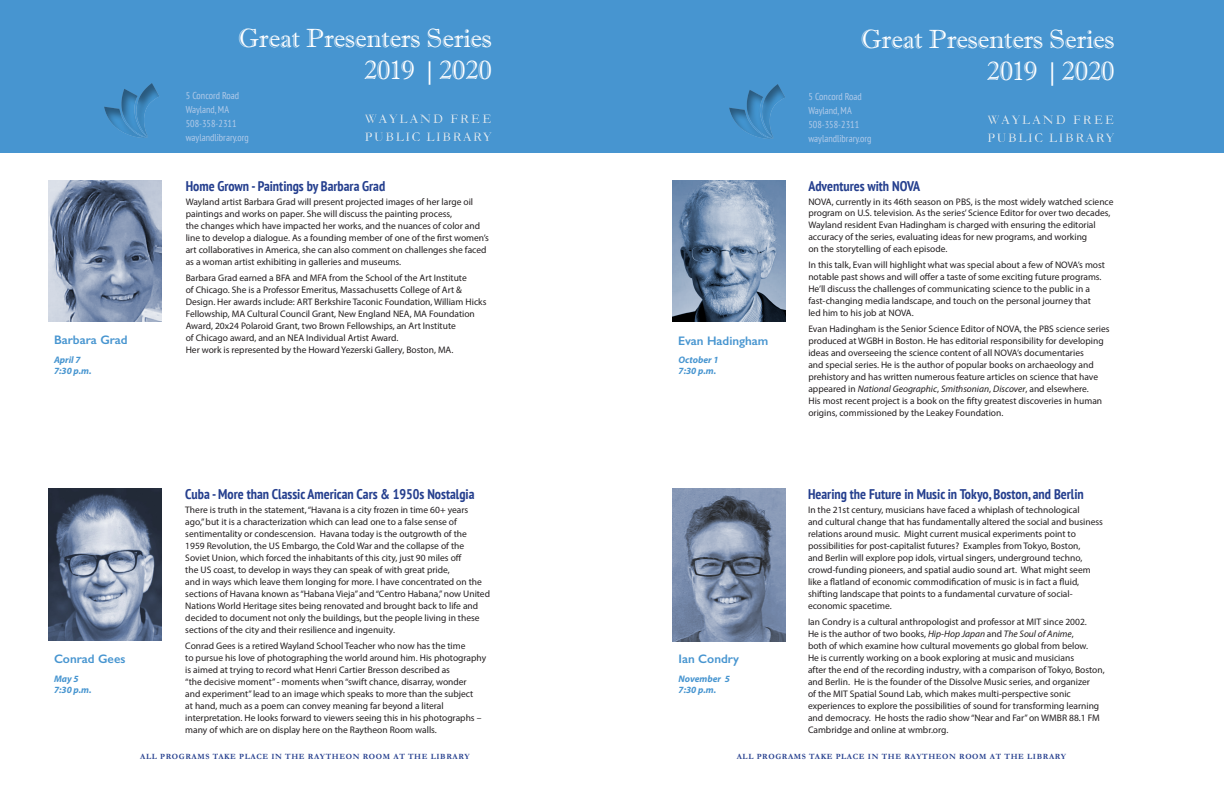
<style>
.page{position:relative;width:1224px;height:792px;background:#fff}
.page>*{position:absolute;margin:0;border:0;box-sizing:border-box;transform-origin:0 0}
.t1{font:26.4px "Imprint MT Shadow";letter-spacing:-.01em;color:#fff}
.t2{font:700 condensed 14px "PT Sans";color:#253f8e}
.t3{font:700 13.5px/18.5px "Garamond";letter-spacing:.08em;color:#fff}
.t4{font:600 12.4px "Gill Sans";color:#4795d0}
.t5{font:condensed 10px "PT Sans";color:#b3cbe9}
.t6{font:9.5px/12px "Myriad Pro";color:#231f20}
.t7{font:italic 700 9.5px "Myriad Pro";color:#4795d0}
.t8{font:700 8px "Garamond";letter-spacing:.08em;color:#253f8e}
.s1{font-style:italic}
</style>
<div class="page">
<div style="left:0;top:0;width:1224px;height:152px;background:#4795d0"></div>
<div style="left:726px;top:79px;width:62px;height:62px;background:#231f20;opacity:.75"></div>
<div style="left:978px;top:111px;width:146px;height:44px;background:#4795d0"></div>
<img style="left:672px;top:180px;width:113px;height:141px">
<img style="left:672px;top:488px;width:113px;height:153px">
<div style="left:100px;top:78px;width:62px;height:62px;background:#231f20;opacity:.75"></div>
<div style="left:356px;top:110px;width:145px;height:44px;background:#4795d0"></div>
<img style="left:48px;top:180px;width:113px;height:141px">
<img style="left:48px;top:488px;width:113px;height:152px">
<p class="t4" style="left:54px;top:332px;width:75px">Barbara Grad</p>
<p class="t7" style="left:54px;top:354px;width:28px">April 7</p>
<p class="t7" style="left:54px;top:365px;width:39px">7:30 p.m.</p>
<p class="t1" style="left:238px;top:23px;width:255px">Great Presenters Series</p>
<p class="t1" style="left:364px;top:54px;width:130px">2019 | 2020</p>
<p class="t5" style="left:186px;top:89px;width:55px">5 Concord Road</p>
<p class="t5" style="left:186px;top:103px;width:45px">Wayland, MA</p>
<p class="t5" style="left:186px;top:117px;width:52px">508-358-2311</p>
<p class="t5" style="left:186px;top:131px;width:65px">waylandlibrary.org</p>
<h3 class="t3" style="left:365px;top:109px;width:129px">WAYLAND FREE<br>PUBLIC LIBRARY</h3>
<p class="t2" style="left:186px;top:176px;width:201px">Home Grown - Paintings by Barbara Grad</p>
<p class="t6" style="left:186px;top:195px;width:289px">Wayland artist Barbara Grad will present projected images of her large oil paintings and works on paper. She will discuss the painting process,</p>
<p class="t6" style="left:186px;top:219px;width:305px">the changes which have impacted her works, and the nuances of color and line to develop a dialogue. As a founding member of one of the first women’s art collaboratives in America, she can also comment on challenges she faced as a woman artist exhibiting in galleries and museums.</p>
<p class="t6" style="left:186px;top:271px;width:302px">Barbara Grad earned a BFA and MFA from the School of the Art Institute<br>of Chicago. She is a Professor Emeritus, Massachusetts College of Art &amp; Design. Her awards include: ART Berkshire Taconic Foundation, William Hicks Fellowship, MA Cultural Council Grant, New England NEA, MA Foundation Award, 20x24 Polaroid Grant, two Brown Fellowships, an Art Institute</p>
<p class="t6" style="left:186px;top:331px;width:214px">of Chicago award, and an NEA Individual Artist Award.</p>
<p class="t6" style="left:186px;top:343px;width:269px">Her work is represented by the Howard Yezerski Gallery, Boston, MA.</p>
<p class="t4" style="left:678px;top:333px;width:92px">Evan Hadingham</p>
<p class="t7" style="left:679px;top:354px;width:42px">October 1</p>
<p class="t7" style="left:679px;top:365px;width:39px">7:30 p.m.</p>
<p class="t1" style="left:861px;top:24px;width:255px">Great Presenters Series</p>
<p class="t1" style="left:986px;top:55px;width:130px">2019 | 2020</p>
<p class="t5" style="left:808px;top:90px;width:55px">5 Concord Road</p>
<p class="t5" style="left:808px;top:104px;width:45px">Wayland, MA</p>
<p class="t5" style="left:808px;top:118px;width:52px">508-358-2311</p>
<p class="t5" style="left:808px;top:132px;width:65px">waylandlibrary.org</p>
<h3 class="t3" style="left:987px;top:110px;width:129px">WAYLAND FREE<br>PUBLIC LIBRARY</h3>
<p class="t2" style="left:808px;top:176px;width:113px">Adventures with NOVA</p>
<p class="t6" style="left:808px;top:195px;width:307px">NOVA, currently in its 46th season on PBS, is the most widely watched science program on U.S. television. As the series’ Science Editor for over two decades, Wayland resident Evan Hadingham is charged with ensuring the editorial accuracy of the series, evaluating ideas for new programs, and working</p>
<p class="t6" style="left:808px;top:243px;width:140px">on the storytelling of each episode.</p>
<p class="t6" style="left:808px;top:259px;width:298px">In this talk, Evan will highlight what was special about a few of NOVA’s most notable past shows and will offer a taste of some exciting future programs.<br>He’ll discuss the challenges of communicating science to the public in a</p>
<p class="t6" style="left:808px;top:295px;width:284px">fast-changing media landscape, and touch on the personal journey that</p>
<p class="t6" style="left:808px;top:307px;width:107px">led him to his job at NOVA.</p>
<p class="t6" style="left:808px;top:323px;width:303px">Evan Hadingham is the Senior Science Editor of NOVA, the PBS science series produced at WGBH in Boston. He has editorial responsibility for developing ideas and overseeing the science content of all NOVA’s documentaries<br>and special series. He is the author of popular books on archaeology and prehistory and has written numerous feature articles on science that have appeared in <span class="s1">National Geographic</span>, <span class="s1">Smithsonian</span>, <span class="s1">Discover</span>, and elsewhere.<br>His most recent project is a book on the fifty greatest discoveries in human origins, commissioned by the Leakey Foundation.</p>
<p class="t4" style="left:54px;top:651px;width:73px">Conrad Gees</p>
<p class="t7" style="left:54px;top:673px;width:26px">May 5</p>
<p class="t7" style="left:54px;top:684px;width:39px">7:30 p.m.</p>
<p class="t2" style="left:185px;top:484px;width:291px">Cuba - More than Classic American Cars &amp; 1950s Nostalgia</p>
<p class="t6" style="left:185px;top:503px;width:284px">There is truth in the statement, “Havana is a city frozen in time 60+ years ago,” but it is a characterization which can lead one to a false sense of sentimentality or condescension. Havana today is the outgrowth of the</p>
<p class="t6" style="left:185px;top:539px;width:280px">1959 Revolution, the US Embargo, the Cold War and the collapse of the</p>
<p class="t6" style="left:185px;top:551px;width:278px">Soviet Union, which forced the inhabitants of this city, just 90 miles off</p>
<p class="t6" style="left:185px;top:563px;width:266px">the US coast, to develop in ways they can speak of with great pride,</p>
<p class="t6" style="left:185px;top:575px;width:306px">and in ways which leave them longing for more. I have concentrated on the sections of Havana known as “Habana Vieja” and “Centro Habana,” now United Nations World Heritage sites being renovated and brought back to life and decided to document not only the buildings, but the people living in these sections of the city and their resilience and ingenuity.</p>
<p class="t6" style="left:185px;top:639px;width:282px">Conrad Gees is a retired Wayland School Teacher who now has the time</p>
<p class="t6" style="left:185px;top:651px;width:302px">to pursue his love of photographing the world around him. His photography</p>
<p class="t6" style="left:185px;top:663px;width:266px">is aimed at trying to record what Henri Cartier Bresson described as</p>
<p class="t6" style="left:185px;top:675px;width:283px">“the decisive moment” - moments when “swift chance, disarray, wonder</p>
<p class="t6" style="left:185px;top:687px;width:298px">and experiment” lead to an image which speaks to more than the subject at hand, much as a poem can convey meaning far beyond a literal interpretation. He looks forward to viewers seeing this in his photographs – many of which are on display here on the Raytheon Room walls.</p>
<p class="t4" style="left:679px;top:651px;width:62px">Ian Condry</p>
<p class="t7" style="left:679px;top:673px;width:53px">November 5</p>
<p class="t7" style="left:679px;top:684px;width:39px">7:30 p.m.</p>
<p class="t2" style="left:808px;top:484px;width:277px">Hearing the Future in Music in Tokyo, Boston, and Berlin</p>
<p class="t6" style="left:808px;top:503px;width:273px">In the 21st century, musicians have faced a whiplash of technological</p>
<p class="t6" style="left:808px;top:515px;width:296px">and cultural change that has fundamentally altered the social and business relations around music. Might current musical experiments point to possibilities for post-capitalist futures? Examples from Tokyo, Boston,</p>
<p class="t6" style="left:808px;top:551px;width:276px">and Berlin will explore pop idols, virtual singers, underground techno,</p>
<p class="t6" style="left:808px;top:563px;width:284px">crowd-funding pioneers, and spatial audio sound art. What might seem</p>
<p class="t6" style="left:808px;top:575px;width:273px">like a flatland of economic commodification of music is in fact a fluid,</p>
<p class="t6" style="left:808px;top:587px;width:266px">shifting landscape that points to a fundamental curvature of social-</p>
<p class="t6" style="left:808px;top:599px;width:85px">economic spacetime.</p>
<p class="t6" style="left:808px;top:615px;width:280px">Ian Condry is a cultural anthropologist and professor at MIT since 2002.</p>
<p class="t6" style="left:808px;top:627px;width:267px">He is the author of two books, <span class="s1">Hip-Hop Japan</span> and <span class="s1">The Soul of Anime</span>,</p>
<p class="t6" style="left:808px;top:639px;width:282px">both of which examine how cultural movements go global from below.</p>
<p class="t6" style="left:808px;top:651px;width:268px">He is currently working on a book exploring at music and musicians</p>
<p class="t6" style="left:808px;top:663px;width:298px">after the end of the recording industry, with a comparison of Tokyo, Boston,</p>
<p class="t6" style="left:808px;top:675px;width:293px">and Berlin. He is the founder of the Dissolve Music series, and organizer of the MIT Spatial Sound Lab, which makes multi-perspective sonic experiences to explore the possibilities of sound for transforming learning and democracy. He hosts the radio show “Near and Far” on WMBR 88.1 FM Cambridge and online at wmbr.org.</p>
<p class="t8" style="left:140px;top:752px;width:331px">ALL PROGRAMS TAKE PLACE IN THE RAYTHEON ROOM AT THE LIBRARY</p>
<p class="t8" style="left:737px;top:752px;width:331px">ALL PROGRAMS TAKE PLACE IN THE RAYTHEON ROOM AT THE LIBRARY</p>
</div>
